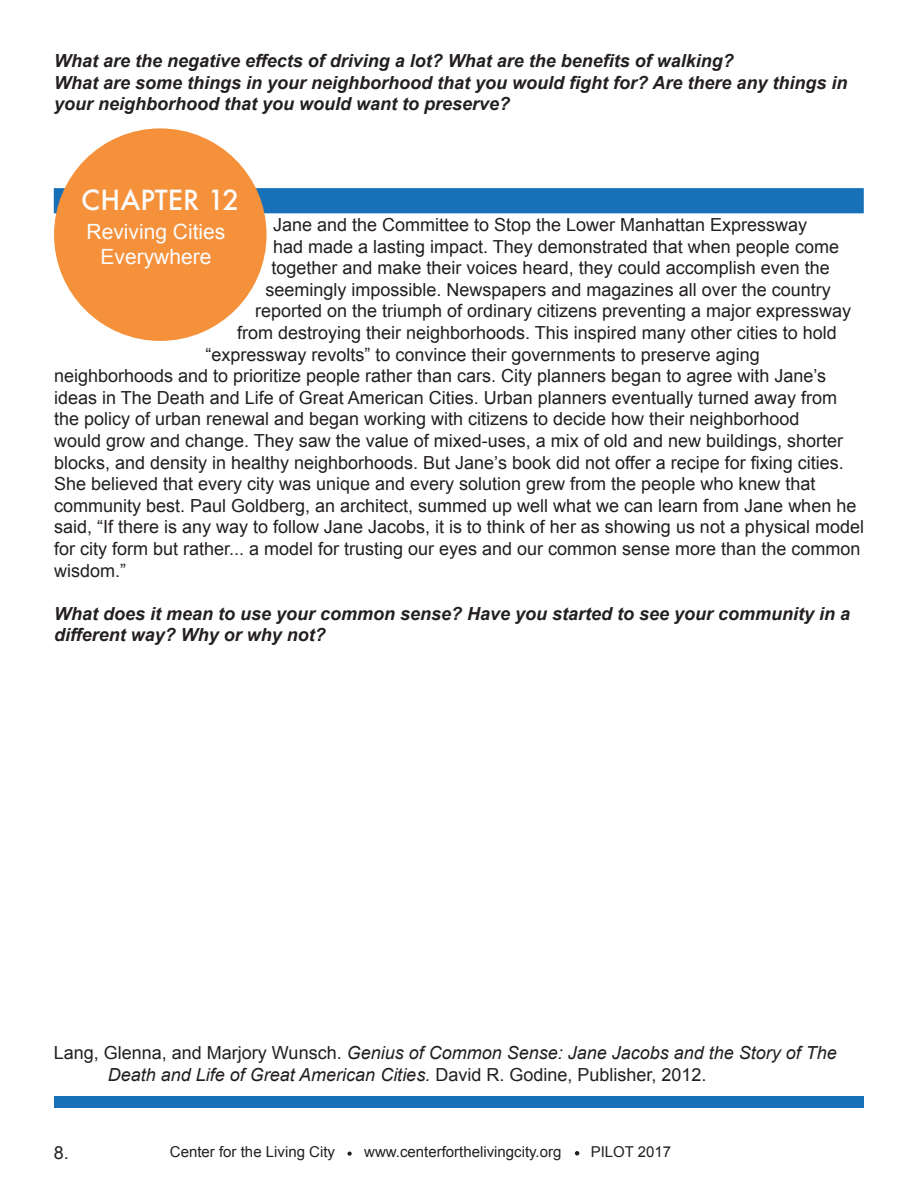
<style>
.page{position:relative;width:918px;height:1188px;background:#fff}
.page>*{position:absolute;margin:0;border:0;box-sizing:border-box;transform-origin:0 0}
.t1{font:500 27px "Futura";color:#fcfcfc}
.t2{font:21px/25.2px "Arial";color:#fcfcfc;text-align:center}
.t3{font:18px "Arial";color:#231f20}
.t4{font:italic 700 18px/21.6px "Arial";color:#231f20}
.t5{font:italic 18px/21.6px "Arial";color:#231f20}
.t6{font:15px "Arial";color:#231f20}
.s1{font-style:normal}
</style>
<div class="page">
<div style="left:54px;top:188px;width:810px;height:25px;background:#1870b9;border:2px solid #1870b9"></div>
<div style="left:54px;top:128px;width:213px;height:213px;background:#f6913b;border-radius:50%"></div>
<svg style="left:347px;top:1152px;width:5px;height:4px"></svg>
<svg style="left:575px;top:1151px;width:4px;height:5px"></svg>
<div style="left:54px;top:1096px;width:810px;height:12px;background:#1870b9"></div>
<p class="t4" style="left:54px;top:51px;width:681px">What are the negative effects of driving a lot? What are the benefits of walking?</p>
<p class="t4" style="left:54px;top:72px;width:795px">What are some things in your neighborhood that you would fight for? Are there any things in your neighborhood that you would want to preserve?</p>
<p class="t1" style="left:81px;top:182px;width:159px">CHAPTER 12</p>
<p class="t3" style="left:273px;top:213px;width:536px">Jane and the Committee to Stop the Lower Manhattan Expressway</p>
<p class="t3" style="left:273px;top:234px;width:567px">had made a lasting impact. They demonstrated that when people come</p>
<p class="t3" style="left:272px;top:256px;width:560px">together and make their voices heard, they could accomplish even the</p>
<p class="t3" style="left:266px;top:278px;width:567px">seemingly impossible. Newspapers and magazines all over the country</p>
<p class="t3" style="left:255px;top:299px;width:598px">reported on the triumph of ordinary citizens preventing a major expressway</p>
<p class="t3" style="left:237px;top:321px;width:601px">from destroying their neighborhoods. This inspired many other cities to hold</p>
<p class="t3" style="left:206px;top:342px;width:556px">“expressway revolts” to convince their governments to preserve aging</p>
<p class="t3" style="left:54px;top:364px;width:774px">neighborhoods and to prioritize people rather than cars. City planners began to agree with Jane’s</p>
<p class="t3" style="left:54px;top:386px;width:785px">ideas in The Death and Life of Great American Cities. Urban planners eventually turned away from</p>
<p class="t3" style="left:54px;top:407px;width:747px">the policy of urban renewal and began working with citizens to decide how their neighborhood</p>
<p class="t3" style="left:54px;top:429px;width:791px">would grow and change. They saw the value of mixed-uses, a mix of old and new buildings, shorter</p>
<p class="t3" style="left:54px;top:450px;width:791px">blocks, and density in healthy neighborhoods. But Jane’s book did not offer a recipe for fixing cities.</p>
<p class="t3" style="left:54px;top:472px;width:763px">She believed that every city was unique and every solution grew from the people who knew that</p>
<p class="t3" style="left:54px;top:494px;width:804px">community best. Paul Goldberg, an architect, summed up well what we can learn from Jane when he</p>
<p class="t3" style="left:54px;top:515px;width:811px">said, “If there is any way to follow Jane Jacobs, it is to think of her as showing us not a physical model</p>
<p class="t3" style="left:54px;top:537px;width:808px">for city form but rather... a model for trusting our eyes and our common sense more than the common</p>
<p class="t3" style="left:54px;top:558px;width:73px">wisdom.”</p>
<p class="t4" style="left:54px;top:603px;width:798px">What does it mean to use your common sense? Have you started to see your community in a different way? Why or why not?</p>
<p class="t2" style="left:87px;top:219px;width:140px">Reviving Cities<br>Everywhere</p>
<p class="t5" style="left:108px;top:1042px;width:731px;text-indent:-54px"><span class="s1">Lang, Glenna, and Marjory Wunsch.</span> Genius of Common Sense: Jane Jacobs and the Story of The<br>Death and Life of Great American Cities. <span class="s1">David R. Godine, Publisher, 2012.</span></p>
<p class="t3" style="left:54px;top:1141px;width:17px">8.</p>
<p class="t6" style="left:170px;top:1142px;width:167px">Center for the Living City</p>
<p class="t6" style="left:364px;top:1142px;width:199px">www.centerforthelivingcity.org</p>
<p class="t6" style="left:591px;top:1142px;width:82px">PILOT 2017</p>
</div>
